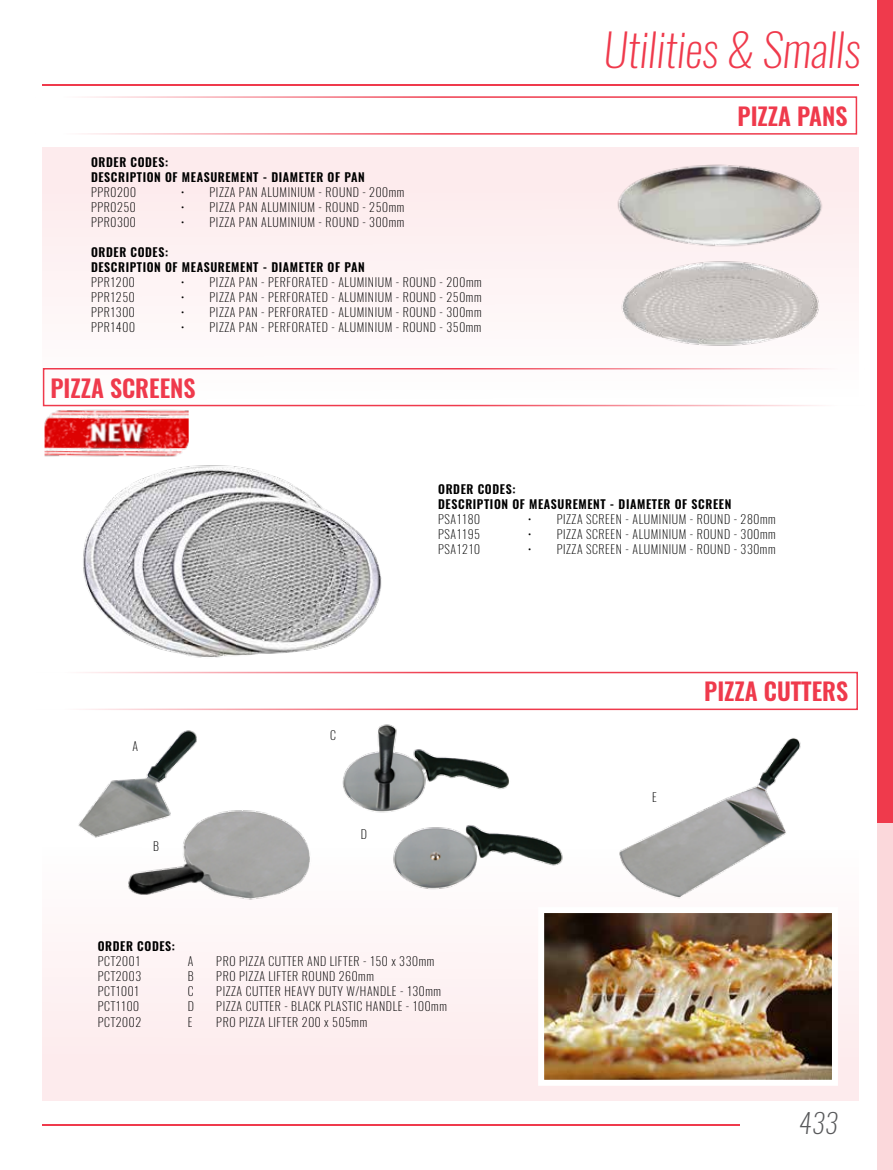
<style>
.page{position:relative;width:893px;height:1170px;background:#fff}
.page>*{position:absolute;margin:0;border:0;box-sizing:border-box;transform-origin:0 0}
.t1{font:italic 200 45px "Oswald";color:#ef3a4c}
.t2{font:italic 200 27px "Oswald";color:#58595b}
.t3{font:600 24px "Oswald";color:#ef3a4c}
.t4{font:200 12px "Oswald";letter-spacing:.05em;color:#000}
.t5{font:600 12px/15px "Oswald";letter-spacing:.05em;color:#000}
</style>
<div class="page">
<div style="left:43px;top:147px;width:816px;height:287px;background:#fef4f5"></div>
<div style="left:43px;top:811px;width:816px;height:289px;background:#fdf1f3"></div>
<img style="left:125px;top:810px;width:197px;height:90px">
<img style="left:302px;top:724px;width:207px;height:97px">
<img style="left:337px;top:796px;width:256px;height:94px">
<img style="left:71px;top:730px;width:153px;height:121px">
<img style="left:607px;top:738px;width:215px;height:160px">
<img style="left:545px;top:914px;width:286px;height:164px">
<div style="left:538px;top:907px;width:300px;height:178px;border:6px solid #fff"></div>
<div style="left:43px;top:368px;width:823px;height:38px;border:2px solid #ef3a4c"></div>
<img style="left:621px;top:261px;width:198px;height:85px">
<img style="left:617px;top:164px;width:206px;height:83px">
<div style="left:34px;top:96px;width:823px;height:39px;border:2px solid #ef3a4c"></div>
<div style="left:35px;top:671px;width:823px;height:39px;border:2px solid #ef3a4c"></div>
<img style="left:83px;top:465px;width:299px;height:193px">
<img style="left:44px;top:409px;width:145px;height:48px">
<div style="left:878px;top:0;width:15px;height:1169px;background:#fbd8db"></div>
<hr style="left:42px;top:1124px;width:697px;height:1px;background:#ef3a4c">
<hr style="left:42px;top:84px;width:816px;height:2px;background:#ef3a4c">
<div style="left:878px;top:0;width:15px;height:823px;background:#ef3a4c"></div>
<h1 class="t1" style="left:604px;top:19px;width:258px">Utilities &amp; Smalls</h1>
<p class="t5" style="left:91px;top:155px;width:275px">ORDER CODES:<br>DESCRIPTION OF MEASUREMENT - DIAMETER OF PAN</p>
<p class="t4" style="left:91px;top:184px;width:46px">PPR0200</p>
<p class="t4" style="left:181px;top:184px;width:225px">• PIZZA PAN ALUMINIUM - ROUND - 200mm</p>
<p class="t4" style="left:91px;top:199px;width:46px">PPR0250</p>
<p class="t4" style="left:181px;top:199px;width:225px">• PIZZA PAN ALUMINIUM - ROUND - 250mm</p>
<p class="t4" style="left:91px;top:214px;width:46px">PPR0300</p>
<p class="t4" style="left:181px;top:214px;width:225px">• PIZZA PAN ALUMINIUM - ROUND - 300mm</p>
<p class="t5" style="left:91px;top:245px;width:275px">ORDER CODES:<br>DESCRIPTION OF MEASUREMENT - DIAMETER OF PAN</p>
<p class="t4" style="left:91px;top:274px;width:45px">PPR1200</p>
<p class="t4" style="left:181px;top:274px;width:302px">• PIZZA PAN - PERFORATED - ALUMINIUM - ROUND - 200mm</p>
<p class="t4" style="left:91px;top:289px;width:45px">PPR1250</p>
<p class="t4" style="left:181px;top:289px;width:302px">• PIZZA PAN - PERFORATED - ALUMINIUM - ROUND - 250mm</p>
<p class="t4" style="left:91px;top:304px;width:45px">PPR1300</p>
<p class="t4" style="left:181px;top:304px;width:302px">• PIZZA PAN - PERFORATED - ALUMINIUM - ROUND - 300mm</p>
<p class="t4" style="left:91px;top:319px;width:45px">PPR1400</p>
<p class="t4" style="left:181px;top:319px;width:302px">• PIZZA PAN - PERFORATED - ALUMINIUM - ROUND - 350mm</p>
<h3 class="t3" style="left:50px;top:371px;width:147px">PIZZA SCREENS</h3>
<h3 class="t3" style="left:738px;top:99px;width:111px">PIZZA PANS</h3>
<p class="t5" style="left:438px;top:482px;width:295px">ORDER CODES:<br>DESCRIPTION OF MEASUREMENT - DIAMETER OF SCREEN</p>
<p class="t4" style="left:438px;top:511px;width:43px">PSA1180</p>
<p class="t4" style="left:528px;top:511px;width:249px">• PIZZA SCREEN - ALUMINIUM - ROUND - 280mm</p>
<p class="t4" style="left:438px;top:526px;width:43px">PSA1195</p>
<p class="t4" style="left:528px;top:526px;width:249px">• PIZZA SCREEN - ALUMINIUM - ROUND - 300mm</p>
<p class="t4" style="left:438px;top:541px;width:43px">PSA1210</p>
<p class="t4" style="left:528px;top:541px;width:249px">• PIZZA SCREEN - ALUMINIUM - ROUND - 330mm</p>
<p class="t4" style="left:132px;top:738px;width:7px">A</p>
<p class="t4" style="left:153px;top:838px;width:7px">B</p>
<p class="t4" style="left:330px;top:727px;width:7px">C</p>
<p class="t4" style="left:361px;top:825px;width:8px">D</p>
<p class="t5" style="left:98px;top:939px;width:79px">ORDER CODES:</p>
<p class="t4" style="left:98px;top:953px;width:44px">PCT2001</p>
<p class="t4" style="left:188px;top:953px;width:7px">A</p>
<p class="t4" style="left:216px;top:953px;width:219px">PRO PIZZA CUTTER AND LIFTER - 150 x 330mm</p>
<p class="t4" style="left:98px;top:968px;width:45px">PCT2003</p>
<p class="t4" style="left:188px;top:968px;width:7px">B</p>
<p class="t4" style="left:216px;top:968px;width:159px">PRO PIZZA LIFTER ROUND 260mm</p>
<p class="t4" style="left:98px;top:983px;width:43px">PCT1001</p>
<p class="t4" style="left:188px;top:983px;width:7px">C</p>
<p class="t4" style="left:216px;top:983px;width:226px">PIZZA CUTTER HEAVY DUTY W/HANDLE - 130mm</p>
<p class="t4" style="left:98px;top:998px;width:43px">PCT1100</p>
<p class="t4" style="left:188px;top:998px;width:8px">D</p>
<p class="t4" style="left:216px;top:998px;width:232px">PIZZA CUTTER - BLACK PLASTIC HANDLE - 100mm</p>
<p class="t4" style="left:98px;top:1013px;width:45px">PCT2002</p>
<p class="t4" style="left:188px;top:1013px;width:6px">E</p>
<p class="t4" style="left:216px;top:1013px;width:152px">PRO PIZZA LIFTER 200 x 505mm</p>
<p class="t4" style="left:652px;top:789px;width:6px">E</p>
<h3 class="t3" style="left:704px;top:674px;width:146px">PIZZA CUTTERS</h3>
<h2 class="t2" style="left:798px;top:1104px;width:41px">433</h2>
</div>
